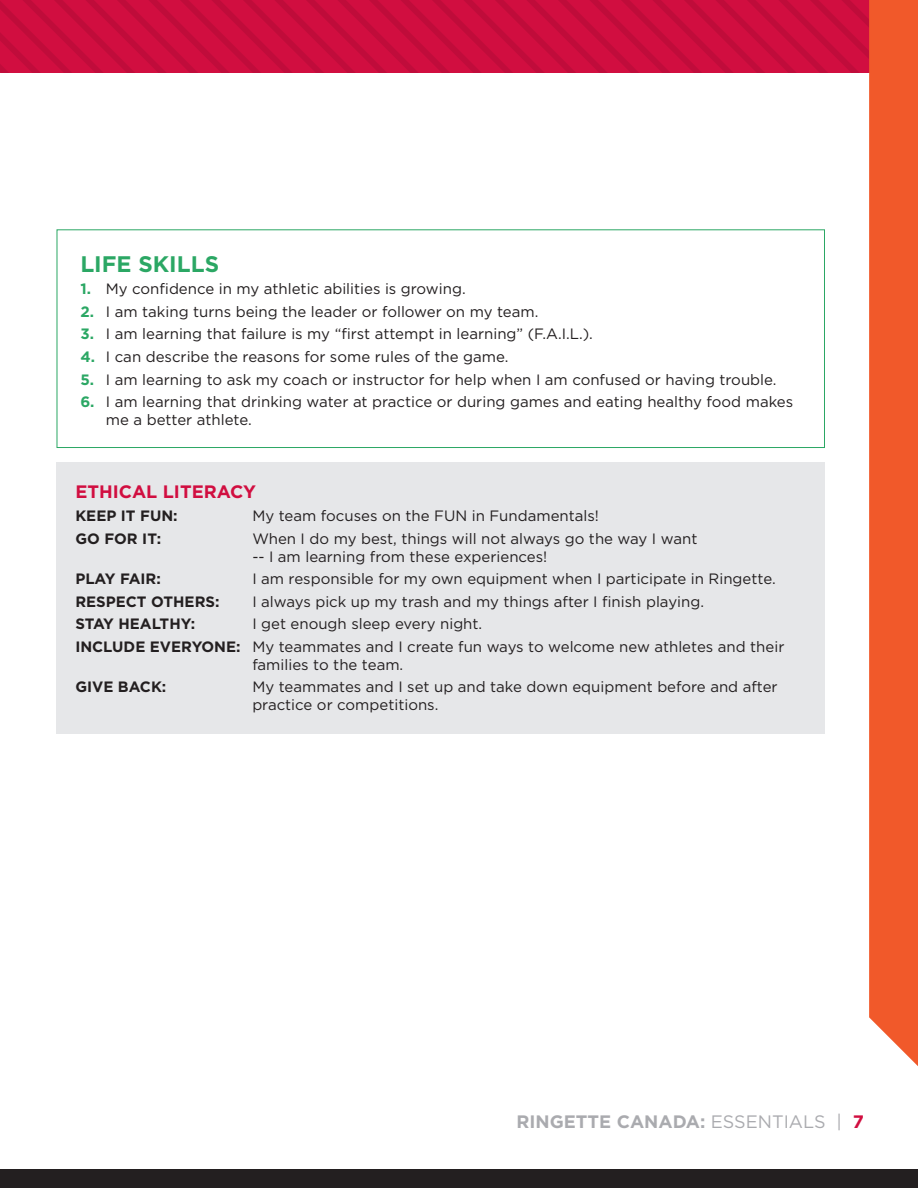
<style>
.page{position:relative;width:918px;height:1188px;background:#fff}
.page>*{position:absolute;margin:0;border:0;box-sizing:border-box;transform-origin:0 0}
.t1{font:700 22.5px "Gotham";color:#2ba764}
.t2{font:700 18px "Gotham";color:#aaabaf}
.t3{font:700 18px "Gotham";color:#d10e40}
.t4{font:15px/18px "Gotham";color:#231f20}
.t5{font:700 15px "Gotham";color:#231f20}
.s1{font-weight:700;color:#2ba764}
.s2{font-weight:700}
.s3{font-weight:400}
.s4{color:#d10e40}
</style>
<div class="page">
<svg style="left:0;top:0;width:869px;height:73px;background:#cb0d3e"></svg>
<div style="left:0;top:1169px;width:918px;height:19px;background:#231f20"></div>
<div style="left:57px;top:462px;width:768px;height:272px;background:#e6e7e9"></div>
<div style="left:869px;top:0;width:49px;height:1066px;background:#f1592a"></div>
<div style="left:57px;top:229px;width:768px;height:219px;border:1px solid #2ba764"></div>
<p class="t1" style="left:80px;top:249px;width:140px">LIFE SKILLS</p>
<p class="t4" style="left:80px;top:280px;width:387px"><span class="s1">1.</span> My confidence in my athletic abilities is growing.</p>
<p class="t4" style="left:80px;top:302px;width:460px"><span class="s1">2.</span> I am taking turns being the leader or follower on my team.</p>
<p class="t4" style="left:80px;top:325px;width:514px"><span class="s1">3.</span> I am learning that failure is my “first attempt in learning” (F.A.I.L.).</p>
<p class="t4" style="left:80px;top:347px;width:430px"><span class="s1">4.</span> I can describe the reasons for some rules of the game.</p>
<p class="t4" style="left:80px;top:370px;width:698px"><span class="s1">5.</span> I am learning to ask my coach or instructor for help when I am confused or having trouble.</p>
<p class="t4" style="left:106px;top:393px;width:689px;text-indent:-25px"><span class="s1">6.</span> I am learning that drinking water at practice or during games and eating healthy food makes me a better athlete.</p>
<p class="t3" style="left:75px;top:480px;width:182px">ETHICAL LITERACY</p>
<p class="t5" style="left:75px;top:506px;width:104px">KEEP IT FUN:</p>
<p class="t4" style="left:252px;top:506px;width:348px">My team focuses on the FUN in Fundamentals!</p>
<p class="t5" style="left:75px;top:528px;width:87px">GO FOR IT:</p>
<p class="t4" style="left:252px;top:529px;width:447px">When I do my best, things will not always go the way I want -- I am learning from these experiences!</p>
<p class="t5" style="left:75px;top:569px;width:87px">PLAY FAIR:</p>
<p class="t4" style="left:252px;top:569px;width:525px">I am responsible for my own equipment when I participate in Ringette.</p>
<p class="t5" style="left:75px;top:591px;width:146px">RESPECT OTHERS:</p>
<p class="t4" style="left:252px;top:592px;width:453px">I always pick up my trash and my things after I finish playing.</p>
<p class="t5" style="left:75px;top:614px;width:121px">STAY HEALTHY:</p>
<p class="t4" style="left:252px;top:615px;width:231px">I get enough sleep every night.</p>
<p class="t4" style="left:252px;top:637px;width:534px;text-indent:-177px"><span class="s2">INCLUDE EVERYONE:</span> My teammates and I create fun ways to welcome new athletes and their families to the team.</p>
<p class="t5" style="left:75px;top:677px;width:93px">GIVE BACK:</p>
<p class="t4" style="left:252px;top:678px;width:527px">My teammates and I set up and take down equipment before and after practice or competitions.</p>
<p class="t2" style="left:517px;top:1110px;width:349px">RINGETTE CANADA: <span class="s3">ESSENTIALS |</span> <span class="s4">7</span></p>
</div>
